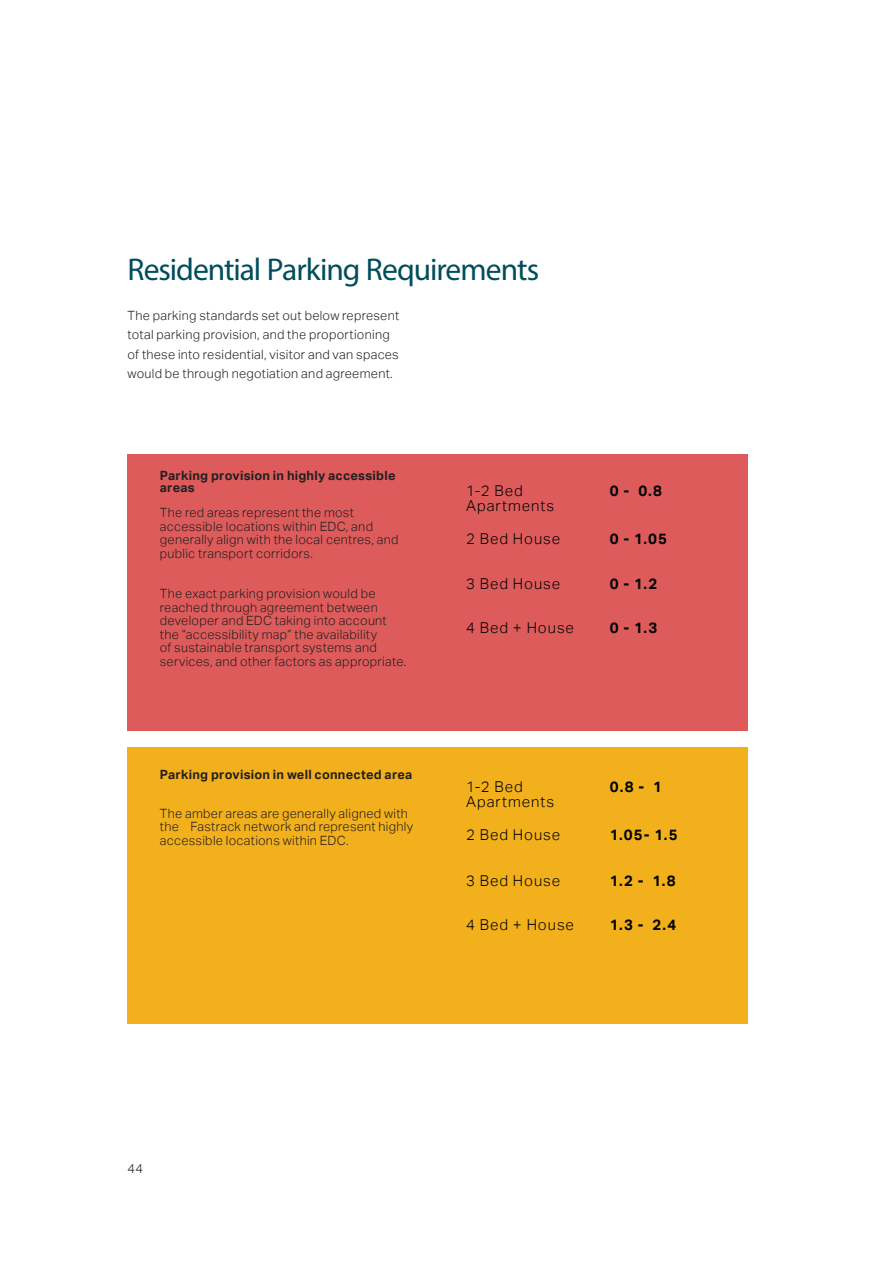
<style>
.page{position:relative;width:893px;height:1263px;background:#fff}
.page>*{position:absolute;margin:0;border:0;box-sizing:border-box;transform-origin:0 0}
.Subtitle{font:31.5px "Myriad Pro";letter-spacing:-.03em;color:#014d5c}
.Section_title{font:300 15px/15px "Aktiv Grotesk";letter-spacing:.065em;color:#020304}
.Section_title-2{font:700 15px "Aktiv Grotesk";color:#020304}
.Body{font:300 12.75px/13.5px "Aktiv Grotesk";letter-spacing:.02em;color:#231f20}
.Body-2{font:700 12.75px/12px "Aktiv Grotesk";letter-spacing:.02em;color:#231f20}
</style>
<div class="page">
<div style="left:128px;top:454px;width:620px;height:277px;background:#dd5b5b"></div>
<div style="left:128px;top:747px;width:620px;height:276px;background:#f2b01c"></div>
<p class="Subtitle" style="left:128px;top:250px;width:413px">Residential Parking Requirements</p>
<p class="Body" style="left:128px;top:306px;width:273px;line-height:19.5px">The parking standards set out below represent total parking provision, and the proportioning of these into residential, visitor and van spaces would be through negotiation and agreement.</p>
<p class="Body-2" style="left:160px;top:469px;width:237px">Parking provision in highly accessible areas</p>
<p class="Body" style="left:160px;top:506px;width:240px">The red areas represent the most accessible locations within EDC, and generally align with the local centres, and public transport corridors.</p>
<p class="Body" style="left:160px;top:587px;width:248px">The exact parking provision would be reached through agreement between developer and EDC taking into account the “accessibility map” the availability<br>of sustainable transport systems and services, and other factors as appropriate.</p>
<p class="Body-2" style="left:160px;top:768px;width:254px">Parking provision in well connected area</p>
<p class="Body" style="left:160px;top:807px;width:255px">The amber areas are generally aligned with the Fastrack network and represent highly accessible locations within EDC.</p>
<p class="Section_title" style="left:466px;top:483px;width:90px">1-2 Bed<br>Apartments</p>
<p class="Section_title-2" style="left:610px;top:482px;width:54px">0 - 0.8</p>
<p class="Section_title" style="left:466px;top:531px;width:96px">2 Bed House</p>
<p class="Section_title-2" style="left:610px;top:530px;width:59px">0 - 1.05</p>
<p class="Section_title" style="left:466px;top:577px;width:96px">3 Bed House</p>
<p class="Section_title-2" style="left:610px;top:575px;width:49px">0 - 1.2</p>
<p class="Section_title" style="left:466px;top:621px;width:109px">4 Bed + House</p>
<p class="Section_title-2" style="left:610px;top:619px;width:49px">0 - 1.3</p>
<p class="Section_title" style="left:466px;top:779px;width:90px">1-2 Bed<br>Apartments</p>
<p class="Section_title-2" style="left:610px;top:778px;width:54px">0.8 - 1</p>
<p class="Section_title" style="left:466px;top:827px;width:96px">2 Bed House</p>
<p class="Section_title-2" style="left:610px;top:826px;width:69px">1.05- 1.5</p>
<p class="Section_title" style="left:466px;top:873px;width:96px">3 Bed House</p>
<p class="Section_title-2" style="left:610px;top:872px;width:67px">1.2 - 1.8</p>
<p class="Section_title" style="left:466px;top:917px;width:109px">4 Bed + House</p>
<p class="Section_title-2" style="left:610px;top:916px;width:68px">1.3 - 2.4</p>
<p class="Body" style="left:128px;top:1162px;width:17px">44</p>
</div>
